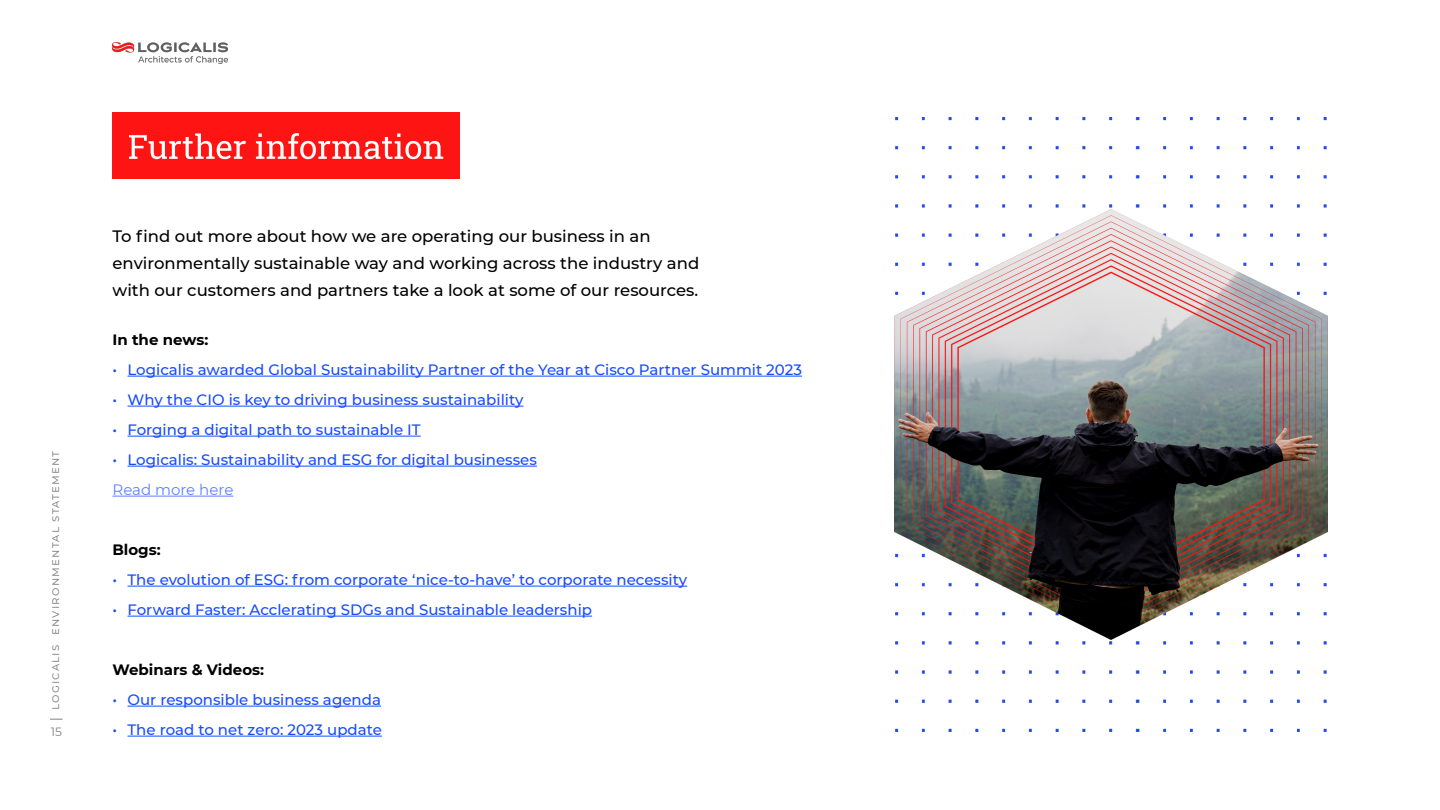
<style>
.page{position:relative;width:1440px;height:810px;background:#fff}
.page>*{position:absolute;margin:0;border:0;box-sizing:border-box;transform-origin:0 0}
.t1{font:500 16.5px/27px "Montserrat";color:#000}
.t2{font:500 15px "Montserrat";color:#194bff}
.t3{font:700 15px "Montserrat";color:#000}
.t4{font:15px "Montserrat";color:#5e81ff}
.t5{font:12px "Montserrat";letter-spacing:.1em;color:#808080}
</style>
<div class="page">
<svg style="left:50px;top:719px;width:13px;height:1px"></svg>
<img style="left:112px;top:43px;width:115px;height:21px">
<div style="left:112px;top:112px;width:348px;height:67px;background:#ff1414"></div>
<svg style="left:129px;top:133px;width:314px;height:26px"></svg>
<img style="left:895px;top:117px;width:432px;height:615px">
<img style="left:894px;top:209px;width:434px;height:431px">
<hr style="left:128px;top:376px;width:674px;height:1px;background:#194bff">
<hr style="left:128px;top:406px;width:396px;height:1px;background:#194bff">
<hr style="left:128px;top:436px;width:293px;height:1px;background:#194bff">
<hr style="left:128px;top:466px;width:409px;height:1px;background:#194bff">
<hr style="left:112px;top:496px;width:121px;height:1px;background:#5e81ff">
<hr style="left:128px;top:586px;width:559px;height:1px;background:#194bff">
<hr style="left:128px;top:616px;width:464px;height:1px;background:#194bff">
<hr style="left:128px;top:706px;width:253px;height:1px;background:#194bff">
<hr style="left:128px;top:736px;width:254px;height:1px;background:#194bff">
<p class="t5" style="left:47px;top:710px;width:260px;rotate:-90deg">Logicalis Environmental Statement</p>
<p class="t5" style="left:51px;top:724px;width:13px">15</p>
<p class="t1" style="left:112px;top:222px;width:588px">To find out more about how we are operating our business in an environmentally sustainable way and working across the industry and with our customers and partners take a look at some of our resources.</p>
<p class="t3" style="left:112px;top:329px;width:97px">In the news:</p>
<p class="t2" style="left:112px;top:359px;width:691px">• Logicalis awarded Global Sustainability Partner of the Year at Cisco Partner Summit 2023</p>
<p class="t2" style="left:113px;top:389px;width:413px">• Why the CIO is key to driving business sustainability</p>
<p class="t2" style="left:113px;top:419px;width:310px">• Forging a digital path to sustainable IT</p>
<p class="t2" style="left:113px;top:449px;width:426px">• Logicalis: Sustainability and ESG for digital businesses</p>
<p class="t4" style="left:113px;top:479px;width:122px">Read more here</p>
<p class="t3" style="left:113px;top:539px;width:50px">Blogs:</p>
<p class="t2" style="left:113px;top:569px;width:576px">• The evolution of ESG: from corporate ‘nice-to-have’ to corporate necessity</p>
<p class="t2" style="left:113px;top:599px;width:481px">• Forward Faster: Acclerating SDGs and Sustainable leadership</p>
<p class="t3" style="left:113px;top:659px;width:153px">Webinars &amp; Videos:</p>
<p class="t2" style="left:113px;top:689px;width:270px">• Our responsible business agenda</p>
<p class="t2" style="left:113px;top:719px;width:271px">• The road to net zero: 2023 update</p>
</div>
